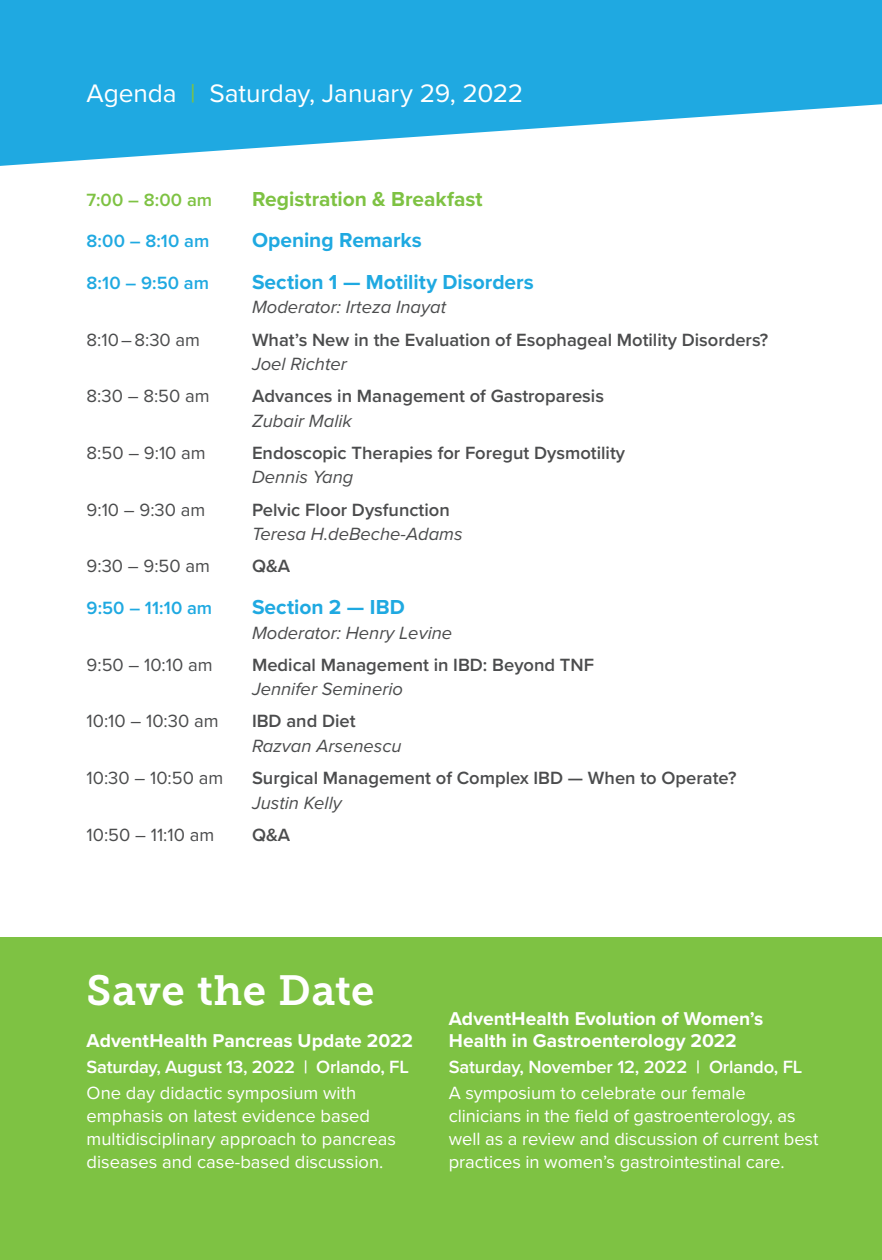
<style>
.page{position:relative;width:882px;height:1260px;background:#fff}
.page>*{position:absolute;margin:0;border:0;box-sizing:border-box;transform-origin:0 0}
.t1{font:42px "Museo Slab 700";letter-spacing:.01em;color:#fff}
.t2{font:26.25px "Proxima Nova";letter-spacing:-.005em;color:#fff}
.t3{font:700 21px "Proxima Nova";color:#1fa9e1}
.t4{font:700 21px "Proxima Nova";color:#7ec243}
.t5{font:700 19.25px/22.8px "Proxima Nova";color:#fff}
.t6{font:18.38px/22.8px "Proxima Nova";letter-spacing:-.005em;color:#fff}
.t7{font:600 18.38px "Proxima Nova";color:#4b4c4d}
.t8{font:italic 18.38px "Proxima Nova";color:#4b4c4d}
.t9{font:18.38px "Proxima Nova";color:#4b4c4d}
.t10{font:600 18.38px "Proxima Nova";letter-spacing:-.01em;color:#fff}
.t11{font:600 18.38px "Proxima Nova";letter-spacing:.005em;color:#1fa9e1}
.t12{font:600 18.38px "Proxima Nova";color:#7ec243}
.s1{color:#7ec243}
</style>
<div class="page">
<div style="left:0;top:937px;width:882px;height:323px;background:#7ec243"></div>
<svg style="left:0;top:0;width:882px;height:166px;fill:#1fa9e1"></svg>
<h2 class="t2" style="left:87px;top:74px;width:438px">Agenda <span class="s1">|</span> Saturday, January 29, 2022</h2>
<p class="t12" style="left:87px;top:186px;width:127px">7:00 – 8:00 am</p>
<p class="t4" style="left:252px;top:183px;width:232px">Registration &amp; Breakfast</p>
<p class="t11" style="left:87px;top:227px;width:124px">8:00 – 8:10 am</p>
<p class="t3" style="left:252px;top:225px;width:171px">Opening Remarks</p>
<p class="t11" style="left:87px;top:269px;width:124px">8:10 – 9:50 am</p>
<p class="t3" style="left:252px;top:266px;width:283px">Section 1 — Motility Disorders</p>
<p class="t8" style="left:252px;top:294px;width:196px">Moderator: Irteza Inayat</p>
<p class="t9" style="left:87px;top:326px;width:115px">8:10 – 8:30 am</p>
<p class="t7" style="left:252px;top:326px;width:518px">What’s New in the Evaluation of Esophageal Motility Disorders?</p>
<p class="t8" style="left:252px;top:350px;width:96px">Joel Richter</p>
<p class="t9" style="left:87px;top:382px;width:125px">8:30 – 8:50 am</p>
<p class="t7" style="left:252px;top:382px;width:354px">Advances in Management of Gastroparesis</p>
<p class="t8" style="left:252px;top:407px;width:102px">Zubair Malik</p>
<p class="t9" style="left:87px;top:439px;width:121px">8:50 – 9:10 am</p>
<p class="t7" style="left:252px;top:439px;width:375px">Endoscopic Therapies for Foregut Dysmotility</p>
<p class="t8" style="left:252px;top:464px;width:103px">Dennis Yang</p>
<p class="t9" style="left:87px;top:496px;width:120px">9:10 – 9:30 am</p>
<p class="t7" style="left:252px;top:496px;width:199px">Pelvic Floor Dysfunction</p>
<p class="t8" style="left:252px;top:520px;width:212px">Teresa H.deBeche-Adams</p>
<p class="t9" style="left:87px;top:553px;width:125px">9:30 – 9:50 am</p>
<p class="t7" style="left:252px;top:553px;width:40px">Q&amp;A</p>
<p class="t11" style="left:87px;top:594px;width:127px">9:50 – 11:10 am</p>
<p class="t3" style="left:252px;top:591px;width:154px">Section 2 — IBD</p>
<p class="t8" style="left:252px;top:619px;width:202px">Moderator: Henry Levine</p>
<p class="t9" style="left:87px;top:651px;width:127px">9:50 – 10:10 am</p>
<p class="t7" style="left:252px;top:651px;width:344px">Medical Management in IBD: Beyond TNF</p>
<p class="t8" style="left:252px;top:675px;width:153px">Jennifer Seminerio</p>
<p class="t9" style="left:87px;top:708px;width:134px">10:10 – 10:30 am</p>
<p class="t7" style="left:252px;top:708px;width:105px">IBD and Diet</p>
<p class="t8" style="left:252px;top:732px;width:151px">Razvan Arsenescu</p>
<p class="t9" style="left:87px;top:764px;width:138px">10:30 – 10:50 am</p>
<p class="t7" style="left:252px;top:764px;width:486px">Surgical Management of Complex IBD — When to Operate?</p>
<p class="t8" style="left:252px;top:789px;width:91px">Justin Kelly</p>
<p class="t9" style="left:87px;top:821px;width:129px">10:50 – 11:10 am</p>
<p class="t7" style="left:252px;top:821px;width:40px">Q&amp;A</p>
<h1 class="t1" style="left:87px;top:967px;width:289px">Save the Date</h1>
<p class="t5" style="left:87px;top:1029px;width:328px">AdventHealth Pancreas Update 2022</p>
<p class="t10" style="left:87px;top:1054px;width:324px">Saturday, August 13, 2022 | Orlando, FL</p>
<p class="t6" style="left:87px;top:1081px;width:311px">One day didactic symposium with emphasis on latest evidence based multidisciplinary approach to pancreas diseases and case-based discussion.</p>
<p class="t5" style="left:449px;top:1006px;width:316px">AdventHealth Evolution of Women’s<br>Health in Gastroenterology 2022</p>
<p class="t10" style="left:449px;top:1054px;width:355px">Saturday, November 12, 2022 | Orlando, FL</p>
<p class="t6" style="left:449px;top:1081px;width:371px">A symposium to celebrate our female clinicians in the field of gastroenterology, as well as a review and discussion of current best practices in women’s gastrointestinal care.</p>
</div>
